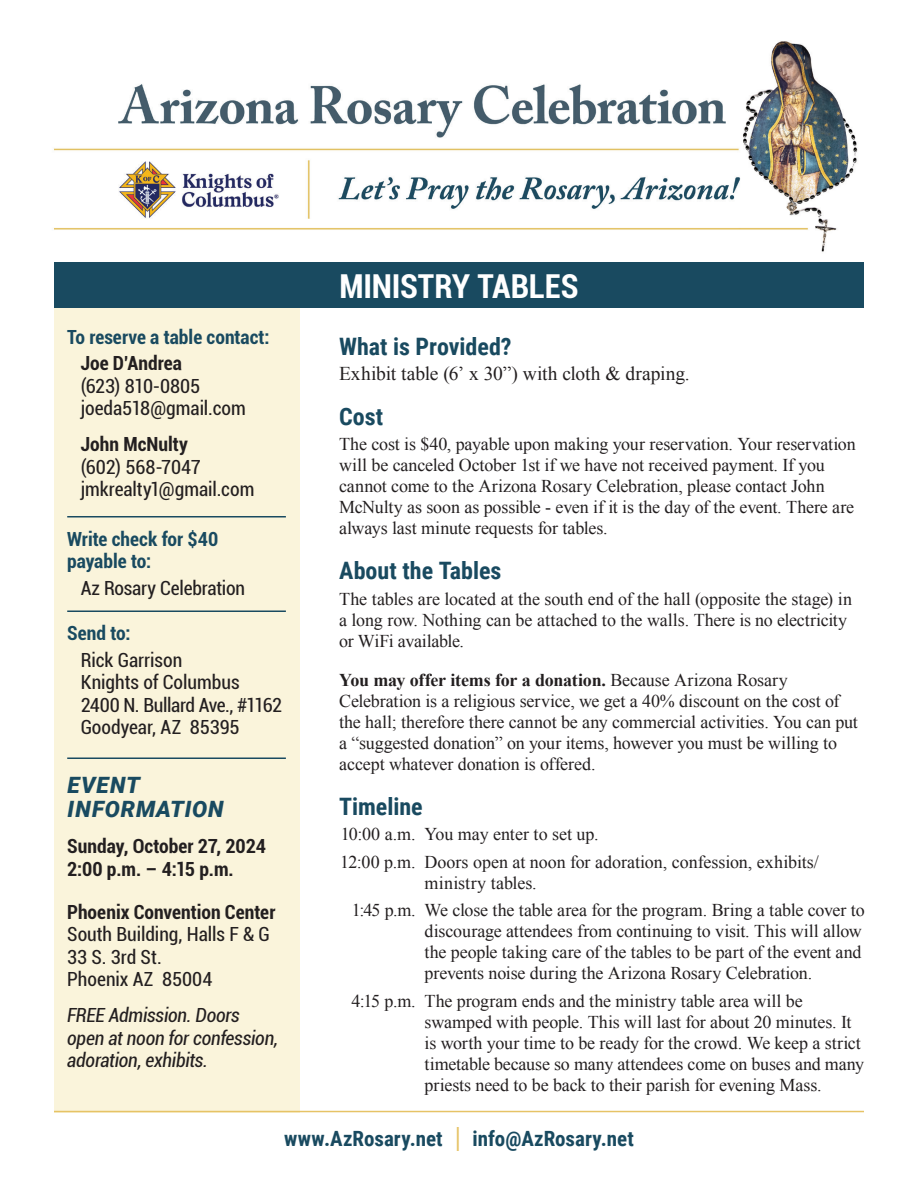
<style>
.page{position:relative;width:918px;height:1188px;background:#fff}
.page>*{position:absolute;margin:0;border:0;box-sizing:border-box;transform-origin:0 0}
.t1{font:700 condensed 33px "Roboto";letter-spacing:-.005em;color:#fff}
.t2{font:700 24px "Roboto Condensed";color:#194a60}
.t3{font:italic 900 22.5px/24px "Roboto";letter-spacing:.04em;color:#194a60}
.t4{font:700 21px "Roboto Condensed";color:#194a60}
.t5{font:condensed 19.5px/22.5px "Roboto";letter-spacing:-.005em;color:#231f20}
.t6{font:700 condensed 19.5px/22.5px "Roboto";color:#231f20}
.t7{font:italic condensed 19.5px/22.5px "Roboto";letter-spacing:-.01em;color:#231f20}
.t8{font:700 condensed 19.5px/22.5px "Roboto";color:#194a60}
.t9{font:19.5px "Times New Roman";letter-spacing:-.005em;color:#231f20}
.t10{font:18px/21px "Times New Roman";letter-spacing:-.005em;color:#231f20}
.s1{font-weight:700}
.s2{font-family:"Myriad Pro";font-weight:600;font-style:italic;font-stretch:condensed;font-size:24px;color:#e6c366}
</style>
<div class="page">
<div style="left:54px;top:287px;width:245px;height:825px;background:#faf4db"></div>
<img style="left:54px;top:41px;width:804px;height:211px">
<hr style="left:54px;top:1111px;width:810px;height:1px;background:#e6c366">
<div style="left:54px;top:262px;width:810px;height:46px;background:#194a60"></div>
<hr style="left:67px;top:516px;width:219px;height:2px;background:#194a60">
<hr style="left:67px;top:610px;width:219px;height:2px;background:#194a60">
<hr style="left:67px;top:758px;width:219px;height:1px;background:#194a60">
<h1 class="t1" style="left:280px;top:263px;width:359px">CALL FOR USHERS IN 2024</h1>
<h1 class="t1" style="left:339px;top:263px;width:241px">MINISTRY TABLES</h1>
<p class="t8" style="left:67px;top:325px;width:204px">To reserve a table contact:</p>
<p class="t6" style="left:81px;top:351px;width:103px">Joe D’Andrea</p>
<p class="t5" style="left:81px;top:374px;width:167px">(623) 810-0805 joeda518@gmail.com</p>
<p class="t6" style="left:81px;top:432px;width:109px">John McNulty</p>
<p class="t5" style="left:81px;top:455px;width:175px">(602) 568-7047 jmkrealty1@gmail.com</p>
<p class="t8" style="left:67px;top:527px;width:153px">Write check for $40 payable to:</p>
<p class="t5" style="left:81px;top:576px;width:166px">Az Rosary Celebration</p>
<p class="t8" style="left:67px;top:621px;width:65px">Send to:</p>
<p class="t5" style="left:81px;top:648px;width:203px">Rick Garrison<br>Knights of Columbus<br>2400 N. Bullard Ave., #1162<br>Goodyear, AZ 85395</p>
<p class="t3" style="left:68px;top:773px;width:158px">EVENT<br>INFORMATION</p>
<p class="t6" style="left:67px;top:834px;width:200px">Sunday, October 27, 2024<br>2:00 p.m. – 4:15 p.m.</p>
<p class="t6" style="left:67px;top:900px;width:210px">Phoenix Convention Center</p>
<p class="t5" style="left:67px;top:922px;width:204px">South Building, Halls F &amp; G<br>33 S. 3rd St.<br>Phoenix AZ 85004</p>
<p class="t7" style="left:67px;top:1003px;width:212px">FREE Admission. Doors open at noon for confession, adoration, exhibits.</p>
<h2 class="t2" style="left:339px;top:329px;width:174px">What is Provided?</h2>
<p class="t9" style="left:339px;top:360px;width:352px">Exhibit table (6’ x 30”) with cloth &amp; draping.</p>
<h2 class="t2" style="left:339px;top:400px;width:46px">Cost</h2>
<p class="t10" style="left:339px;top:433px;width:518px">The cost is $40, payable upon making your reservation. Your reservation will be canceled October 1st if we have not received payment. If you cannot come to the Arizona Rosary Celebration, please contact John McNulty as soon as possible - even if it is the day of the event. There are always last minute requests for tables.</p>
<h2 class="t2" style="left:339px;top:554px;width:164px">About the Tables</h2>
<p class="t10" style="left:339px;top:588px;width:514px">The tables are located at the south end of the hall (opposite the stage) in a long row. Nothing can be attached to the walls. There is no electricity or WiFi available.</p>
<p class="t10" style="left:339px;top:669px;width:520px"><span class="s1">You may offer items for a donation.</span> Because Arizona Rosary Celebration is a religious service, we get a 40% discount on the cost of the hall; therefore there cannot be any commercial activities. You can put a “suggested donation” on your items, however you must be willing to accept whatever donation is offered.</p>
<h2 class="t2" style="left:339px;top:789px;width:85px">Timeline</h2>
<p class="t10" style="left:340px;top:820px;width:480px;line-height:27.8px">10:00 a.m. You may enter to set up.<br>12:00 p.m. Doors open at noon for adoration, confession, exhibits/</p>
<p class="t10" style="left:352px;top:868px;width:515px;line-height:27.8px;text-indent:73px">ministry tables.<br>1:45 p.m. We close the table area for the program. Bring a table cover to</p>
<p class="t10" style="left:425px;top:921px;width:439px;text-align:justify">discourage attendees from continuing to visit. This will allow the people taking care of the tables to be part of the event and prevents noise during the Arizona Rosary Celebration.</p>
<p class="t10" style="left:425px;top:990px;width:441px;text-indent:-73px">4:15 p.m. The program ends and the ministry table area will be swamped with people. This will last for about 20 minutes. It is worth your time to be ready for the crowd. We keep a strict timetable because so many attendees come on buses and many priests need to be back to their parish for evening Mass.</p>
<p class="t4" style="left:284px;top:1124px;width:351px">www.AzRosary.net <span class="s2">|</span> info@AzRosary.net</p>
</div>
